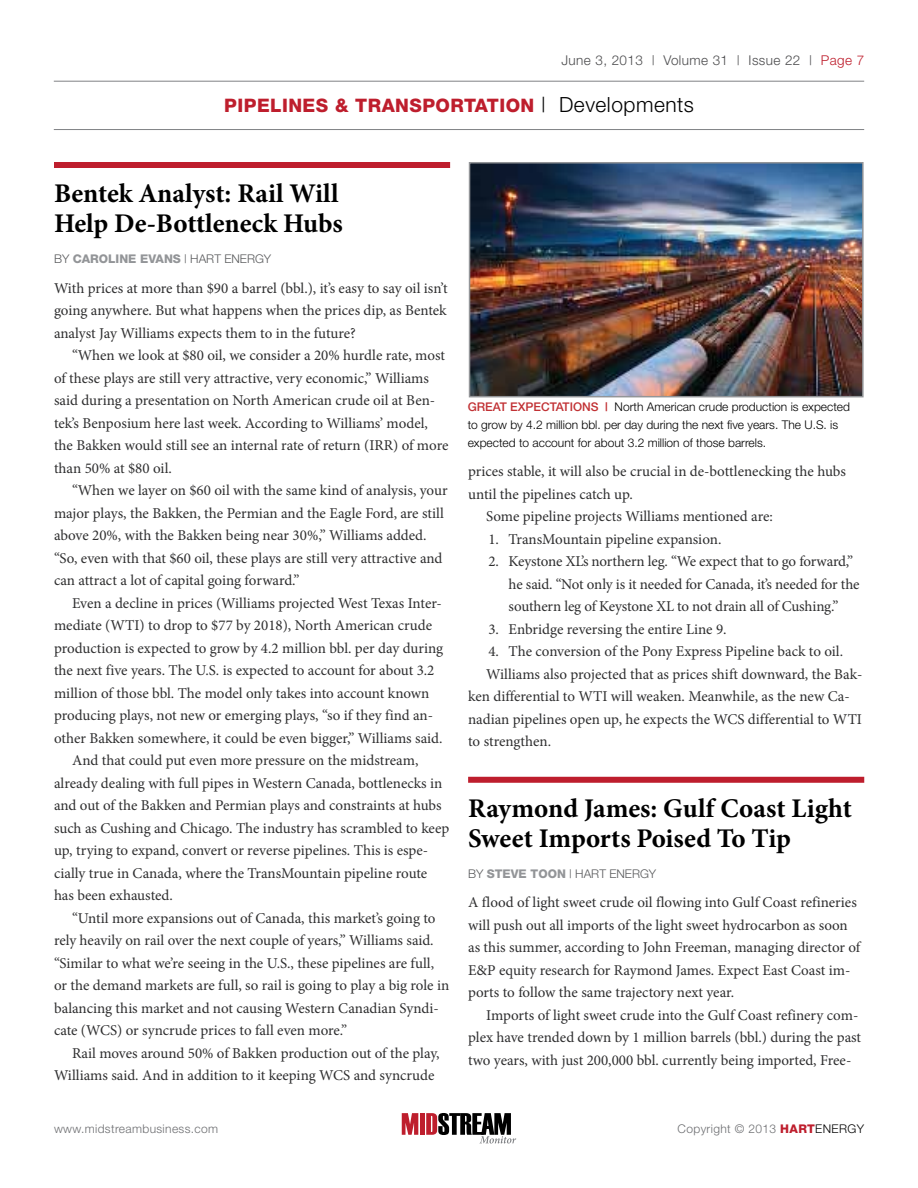
<style>
.page{position:relative;width:918px;height:1188px;background:#fff}
.page>*{position:absolute;margin:0;border:0;box-sizing:border-box;transform-origin:0 0}
.t1{font:700 27px/30px "Minion Pro";color:#000}
.t2{font:800 18.6px "Helvetica Neue";letter-spacing:.025em;color:#be1e2d}
.t3{font:15px/22.5px "Minion Pro";color:#2e2e2f}
.t4{font:300 13.5px "Helvetica Neue";letter-spacing:.03em;color:#4d4d4f}
.t5{font:300 12px/18px "Helvetica Neue";color:#000}
.t6{font:300 12px "Helvetica Neue";letter-spacing:.03em;color:#6d6e71}
.t7{font:300 12px "Helvetica Neue";color:#58595b}
.s1{color:#be1e2d}
.s2{font-weight:300;font-size:21px;color:#000}
.s3{font-weight:800;color:#939598}
.s4{font-weight:500;color:#c13134}
.s5{font-weight:800;color:#be1e2d}
.s6{color:#000}
</style>
<div class="page">
<hr style="left:54px;top:81px;width:810px;height:1px;background:#808285">
<hr style="left:54px;top:129px;width:810px;height:1px;background:#808285">
<svg style="left:402px;top:1113px;width:16px;height:22px"></svg>
<div style="left:420px;top:1113px;width:5px;height:22px;background:#be1e2d"></div>
<svg style="left:426px;top:1113px;width:90px;height:30px"></svg>
<div style="left:54px;top:162px;width:396px;height:6px;background:#be1e2d"></div>
<div style="left:468px;top:777px;width:396px;height:6px;background:#be1e2d"></div>
<img style="left:472px;top:165px;width:389px;height:229px">
<div style="left:469px;top:162px;width:395px;height:235px;border:2px solid #939598"></div>
<p class="t4" style="left:561px;top:52px;width:304px">June 3, 2013 | Volume 31 | Issue 22 | <span class="s1">Page 7</span></p>
<p class="t2" style="left:224px;top:94px;width:471px">PIPELINES &amp; TRANSPORTATION <span class="s2">| Developments</span></p>
<h1 class="t1" style="left:54px;top:178px;width:290px">Bentek Analyst: Rail Will<br>Help De-Bottleneck Hubs</h1>
<p class="t7" style="left:54px;top:252px;width:219px">By <span class="s3">CAROLINE EVANS</span> | Hart Energy</p>
<p class="t3" style="left:54px;top:277px;width:395px;text-align:justify">With prices at more than $90 a barrel (bbl.), it’s easy to say oil isn’t going anywhere. But what happens when the prices dip, as Bentek analyst Jay Williams expects them to in the future?</p>
<p class="t3" style="left:54px;top:344px;width:396px;text-indent:18px">“When we look at $80 oil, we consider a 20% hurdle rate, most of these plays are still very attractive, very economic,” Williams said during a presentation on North American crude oil at Ben&shy;tek’s Benposium here last week. According to Williams’ model, the Bakken would still see an internal rate of return (IRR) of more than 50% at $80 oil.</p>
<p class="t3" style="left:54px;top:479px;width:395px;text-indent:18px">“When we layer on $60 oil with the same kind of analysis, your major plays, the Bakken, the Permian and the Eagle Ford, are still above 20%, with the Bakken being near 30%,” Williams added. “So, even with that $60 oil, these plays are still very attractive and can attract a lot of capital going forward.”</p>
<p class="t3" style="left:72px;top:592px;width:371px">Even a decline in prices (Williams projected West Texas Inter-</p>
<p class="t3" style="left:54px;top:614px;width:380px">mediate (WTI) to drop to $77 by 2018), North American crude</p>
<p class="t3" style="left:54px;top:637px;width:391px">production is expected to grow by 4.2 million bbl. per day during</p>
<p class="t3" style="left:54px;top:659px;width:382px">the next five years. The U.S. is expected to account for about 3.2</p>
<p class="t3" style="left:54px;top:682px;width:377px">million of those bbl. The model only takes into account known</p>
<p class="t3" style="left:54px;top:704px;width:381px">producing plays, not new or emerging plays, “so if they find an-</p>
<p class="t3" style="left:54px;top:727px;width:390px">other Bakken somewhere, it could be even bigger,” Williams said.</p>
<p class="t3" style="left:72px;top:749px;width:348px">And that could put even more pressure on the midstream,</p>
<p class="t3" style="left:54px;top:772px;width:390px">already dealing with full pipes in Western Canada, bottlenecks in</p>
<p class="t3" style="left:54px;top:794px;width:389px">and out of the Bakken and Permian plays and constraints at hubs</p>
<p class="t3" style="left:54px;top:817px;width:397px">such as Cushing and Chicago. The industry has scrambled to keep</p>
<p class="t3" style="left:54px;top:839px;width:376px">up, trying to expand, convert or reverse pipelines. This is espe-</p>
<p class="t3" style="left:54px;top:862px;width:375px">cially true in Canada, where the TransMountain pipeline route</p>
<p class="t3" style="left:54px;top:884px;width:120px">has been exhausted.</p>
<p class="t3" style="left:72px;top:907px;width:365px">“Until more expansions out of Canada, this market’s going to</p>
<p class="t3" style="left:54px;top:929px;width:381px">rely heavily on rail over the next couple of years,” Williams said.</p>
<p class="t3" style="left:54px;top:952px;width:382px">“Similar to what we’re seeing in the U.S., these pipelines are full,</p>
<p class="t3" style="left:54px;top:974px;width:397px">or the demand markets are full, so rail is going to play a big role in</p>
<p class="t3" style="left:54px;top:997px;width:386px">balancing this market and not causing Western Canadian Syndi-</p>
<p class="t3" style="left:54px;top:1019px;width:295px">cate (WCS) or syncrude prices to fall even more.”</p>
<p class="t3" style="left:72px;top:1042px;width:369px">Rail moves around 50% of Bakken production out of the play,</p>
<p class="t3" style="left:54px;top:1064px;width:382px">Williams said. And in addition to it keeping WCS and syncrude</p>
<p class="t5" style="left:468px;top:398px;width:384px"><span class="s4">GREAT EXPECTATIONS |</span> North American crude production is expected to grow by 4.2 million bbl. per day during the next five years. The U.S. is expected to account for about 3.2 million of those barrels.</p>
<p class="t3" style="left:468px;top:460px;width:379px">prices stable, it will also be crucial in de-bottlenecking the hubs</p>
<p class="t3" style="left:468px;top:483px;width:166px">until the pipelines catch up.</p>
<p class="t3" style="left:486px;top:505px;width:288px">Some pipeline projects Williams mentioned are:</p>
<p class="t3" style="left:488px;top:528px;width:235px">1. TransMountain pipeline expansion.</p>
<p class="t3" style="left:509px;top:550px;width:353px;text-indent:-20px">2. Keystone XL’s northern leg. “We expect that to go forward,” he said. “Not only is it needed for Canada, it’s needed for the southern leg of Keystone XL to not drain all of Cushing.”</p>
<p class="t3" style="left:488px;top:618px;width:240px">3. Enbridge reversing the entire Line 9.</p>
<p class="t3" style="left:488px;top:640px;width:356px">4. The conversion of the Pony Express Pipeline back to oil.</p>
<p class="t3" style="left:486px;top:663px;width:378px">Williams also projected that as prices shift downward, the Bak-</p>
<p class="t3" style="left:468px;top:685px;width:383px">ken differential to WTI will weaken. Meanwhile, as the new Ca-</p>
<p class="t3" style="left:468px;top:708px;width:395px">nadian pipelines open up, he expects the WCS differential to WTI</p>
<p class="t3" style="left:468px;top:730px;width:85px">to strengthen.</p>
<h1 class="t1" style="left:468px;top:793px;width:385px">Raymond James: Gulf Coast Light<br>Sweet Imports Poised To Tip</h1>
<p class="t7" style="left:468px;top:866px;width:190px">By <span class="s3">STEVE TOON</span> | Hart Energy</p>
<p class="t3" style="left:468px;top:891px;width:394px">A flood of light sweet crude oil flowing into Gulf Coast refineries will push out all imports of the light sweet hydrocarbon as soon as this summer, according to John Freeman, managing director of E&amp;P equity research for Raymond James. Expect East Coast im&shy;ports to follow the same trajectory next year.</p>
<p class="t3" style="left:468px;top:1004px;width:395px;text-indent:18px">Imports of light sweet crude into the Gulf Coast refinery com&shy;plex have trended down by 1 million barrels (bbl.) during the past two years, with just 200,000 bbl. currently being imported, Free-</p>
<p class="t6" style="left:54px;top:1122px;width:166px">www.midstreambusiness.com</p>
<p class="t6" style="left:678px;top:1122px;width:188px">Copyright © 2013 <span class="s5">HART</span><span class="s6">Energy</span></p>
</div>
